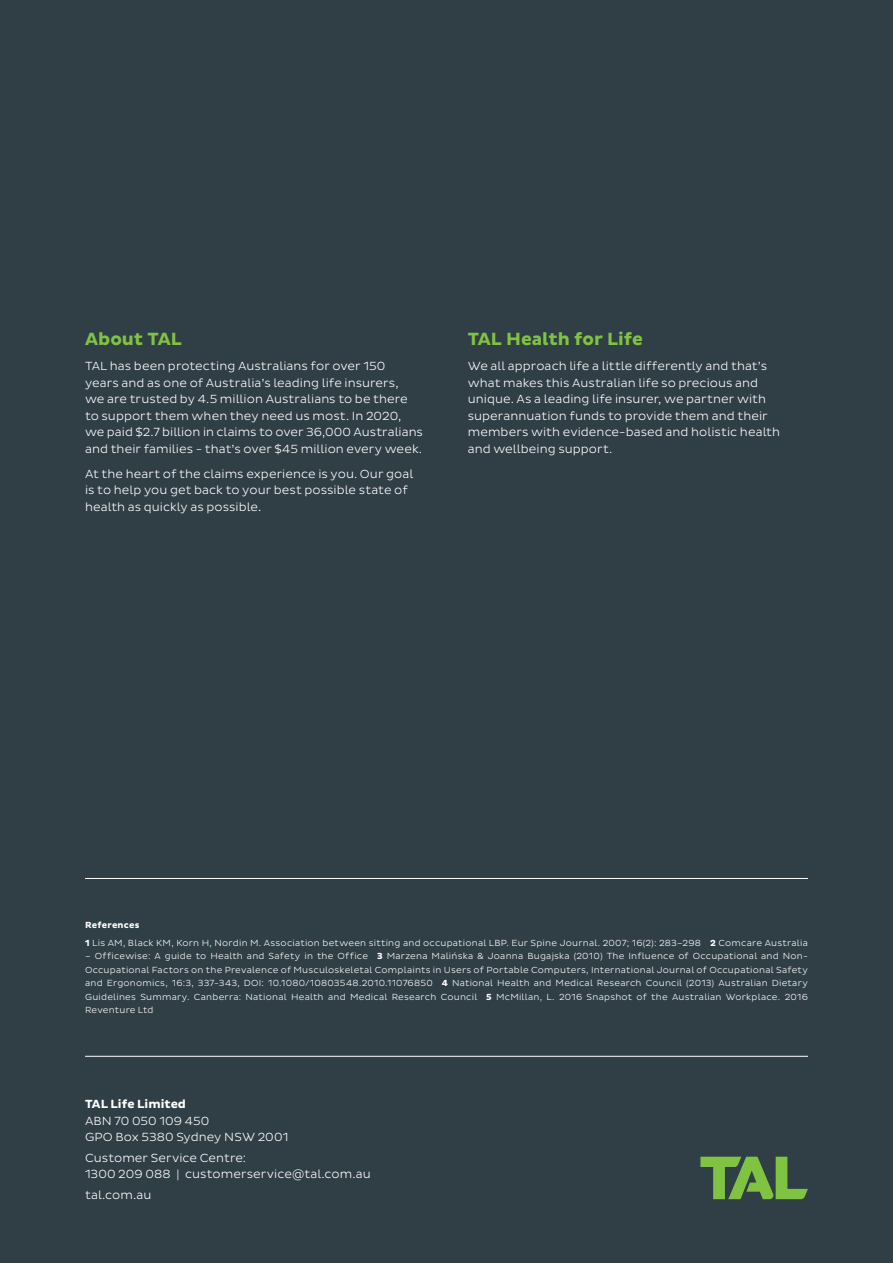
<style>
.page{position:relative;width:893px;height:1263px;background:#303e46}
.page>*{position:absolute;margin:0;border:0;box-sizing:border-box;transform-origin:0 0}
.t1{font:700 18px "Pluto Sans";color:#80c343}
.t2{font:300 12px/16.5px "Pluto Sans";letter-spacing:.005em;color:#fff}
.t3{font:700 12px "Pluto Sans";letter-spacing:.005em;color:#fff}
.t4{font:300 9px/13.5px "Pluto Sans";letter-spacing:.025em;color:#fff}
.s1{font-weight:700}
</style>
<div class="page">
<svg style="left:700px;top:1157px;width:108px;height:42px"></svg>
<hr style="left:85px;top:1056px;width:723px;height:1px;background:#fff">
<hr style="left:85px;top:878px;width:723px;height:1px;background:#fff">
<h1 class="t1" style="left:85px;top:329px;width:98px">About TAL</h1>
<p class="t2" style="left:85px;top:358px;width:339px">TAL has been protecting Australians for over 150<br>years and as one of Australia’s leading life insurers,<br>we are trusted by 4.5 million Australians to be there to support them when they need us most. In 2020, we paid $2.7 billion in claims to over 36,000 Australians and their families - that’s over $45 million every week.</p>
<p class="t2" style="left:85px;top:465px;width:330px">At the heart of the claims experience is you. Our goal is to help you get back to your best possible state of health as quickly as possible.</p>
<h1 class="t1" style="left:468px;top:329px;width:177px">TAL Health for Life</h1>
<p class="t2" style="left:468px;top:358px;width:314px">We all approach life a little differently and that’s what makes this Australian life so precious and unique. As a leading life insurer, we partner with superannuation funds to provide them and their members with evidence-based and holistic health and wellbeing support.</p>
<p class="t4" style="left:85px;top:916px;width:724px;line-height:17.7px"><span class="s1">References<br>1</span> Lis AM, Black KM, Korn H, Nordin M. Association between sitting and occupational LBP. Eur Spine Journal. 2007; 16(2): 283–298 <span class="s1">2</span> Comcare Australia</p>
<p class="t4" style="left:85px;top:950px;width:724px;text-align:justify">– Officewise: A guide to Health and Safety in the Office <span class="s1">3</span> Marzena Malińska &amp; Joanna Bugajska (2010) The Influence of Occupational and Non-Occupational Factors on the Prevalence of Musculoskeletal Complaints in Users of Portable Computers, International Journal of Occupational Safety and Ergonomics, 16:3, 337-343, DOI: 10.1080/10803548.2010.11076850 <span class="s1">4</span> National Health and Medical Research Council (2013) Australian Dietary Guidelines Summary. Canberra: National Health and Medical Research Council <span class="s1">5</span> McMillan, L. 2016 Snapshot of the Australian Workplace. 2016<br>Reventure Ltd</p>
<p class="t3" style="left:85px;top:1097px;width:103px">TAL Life Limited</p>
<p class="t2" style="left:85px;top:1112px;width:205px">ABN 70 050 109 450<br>GPO Box 5380 Sydney NSW 2001</p>
<p class="t2" style="left:85px;top:1150px;width:287px">Customer Service Centre:<br>1300 209 088 | customerservice@tal.com.au</p>
<p class="t2" style="left:85px;top:1187px;width:68px">tal.com.au</p>
</div>
